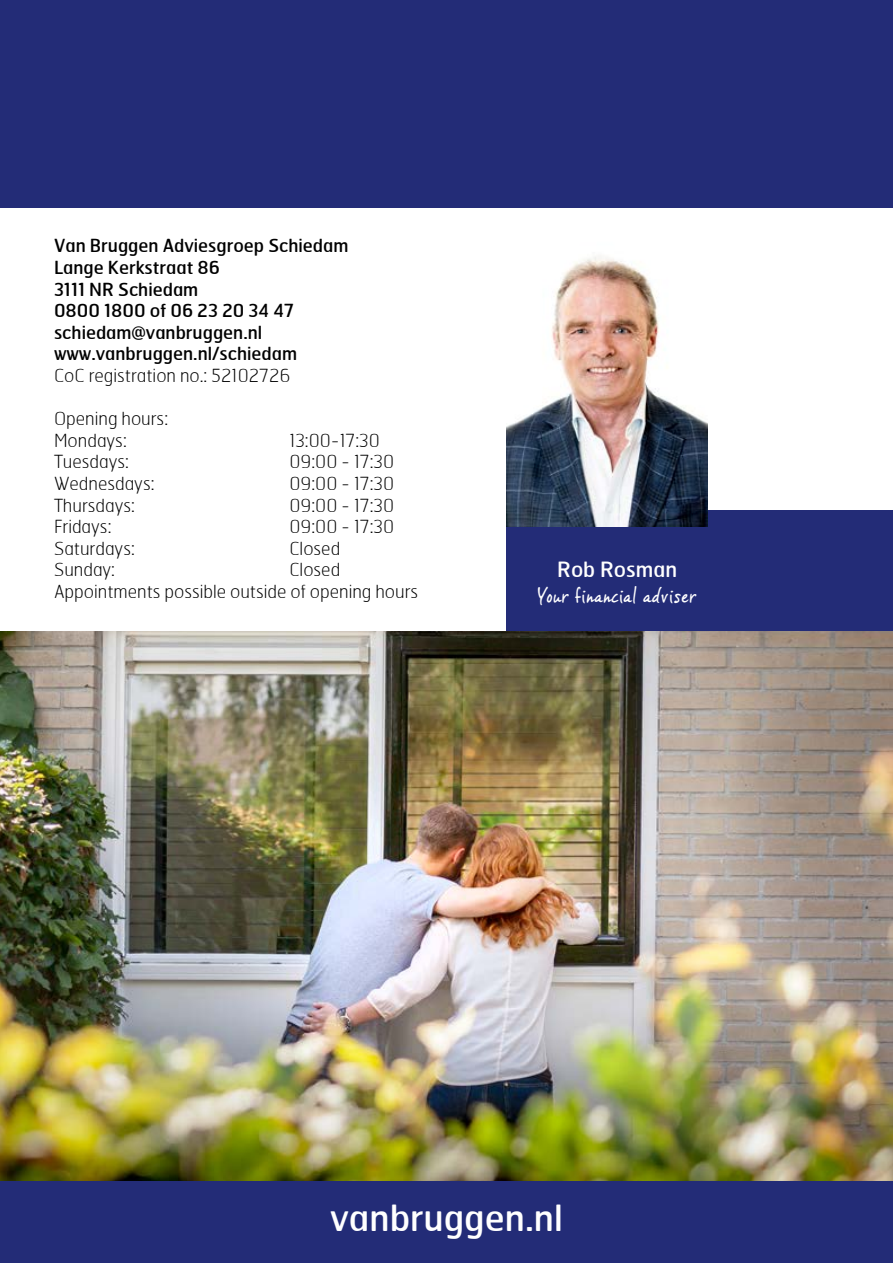
<style>
.page{position:relative;width:893px;height:1263px;background:#fff}
.page>*{position:absolute;margin:0;border:0;box-sizing:border-box;transform-origin:0 0}
.t1{font:36px "Hermes";color:#fff}
.t2{font:21px "Vince Hand II";color:#fff}
.t3{font:21px "Hermes";color:#fff}
.t4{font:100 18px/21.6px "Hermes";color:#000}
.t5{font:18px/21.6px "Hermes";color:#000}
</style>
<div class="page">
<div style="left:0;top:0;width:893px;height:208px;background:#232c77"></div>
<div style="left:0;top:1180px;width:893px;height:83px;background:#232c77"></div>
<img style="left:0;top:631px;width:893px;height:549px">
<div style="left:507px;top:511px;width:386px;height:120px;background:#232c77"></div>
<img style="left:507px;top:256px;width:200px;height:270px">
<p class="t5" style="left:54px;top:235px;width:296px">Van Bruggen Adviesgroep Schiedam<br>Lange Kerkstraat 86<br>3111 NR Schiedam<br>0800 1800 of 06 23 20 34 47 schiedam@vanbruggen.nl www.vanbruggen.nl/schiedam</p>
<p class="t4" style="left:54px;top:364px;width:238px">CoC registration no.: 52102726</p>
<p class="t4" style="left:54px;top:407px;width:116px">Opening hours:<br>Mondays:</p>
<p class="t4" style="left:289px;top:429px;width:92px">13:00-17:30</p>
<p class="t4" style="left:54px;top:451px;width:76px">Tuesdays:</p>
<p class="t4" style="left:289px;top:451px;width:106px">09:00 - 17:30</p>
<p class="t4" style="left:54px;top:472px;width:102px">Wednesdays:</p>
<p class="t4" style="left:289px;top:472px;width:106px">09:00 - 17:30</p>
<p class="t4" style="left:54px;top:494px;width:82px">Thursdays:</p>
<p class="t4" style="left:289px;top:494px;width:106px">09:00 - 17:30</p>
<p class="t4" style="left:54px;top:515px;width:59px">Fridays:</p>
<p class="t4" style="left:289px;top:515px;width:106px">09:00 - 17:30</p>
<p class="t4" style="left:54px;top:537px;width:82px">Saturdays:</p>
<p class="t4" style="left:289px;top:537px;width:52px">Closed</p>
<p class="t4" style="left:54px;top:559px;width:63px">Sunday:</p>
<p class="t4" style="left:54px;top:559px;width:366px;text-indent:235px">Closed<br>Appointments possible outside of opening hours</p>
<p class="t3" style="left:557px;top:555px;width:122px">Rob Rosman</p>
<p class="t2" style="left:538px;top:582px;width:161px">Your financial adviser</p>
<h1 class="t1" style="left:330px;top:1195px;width:234px">vanbruggen.nl</h1>
</div>
